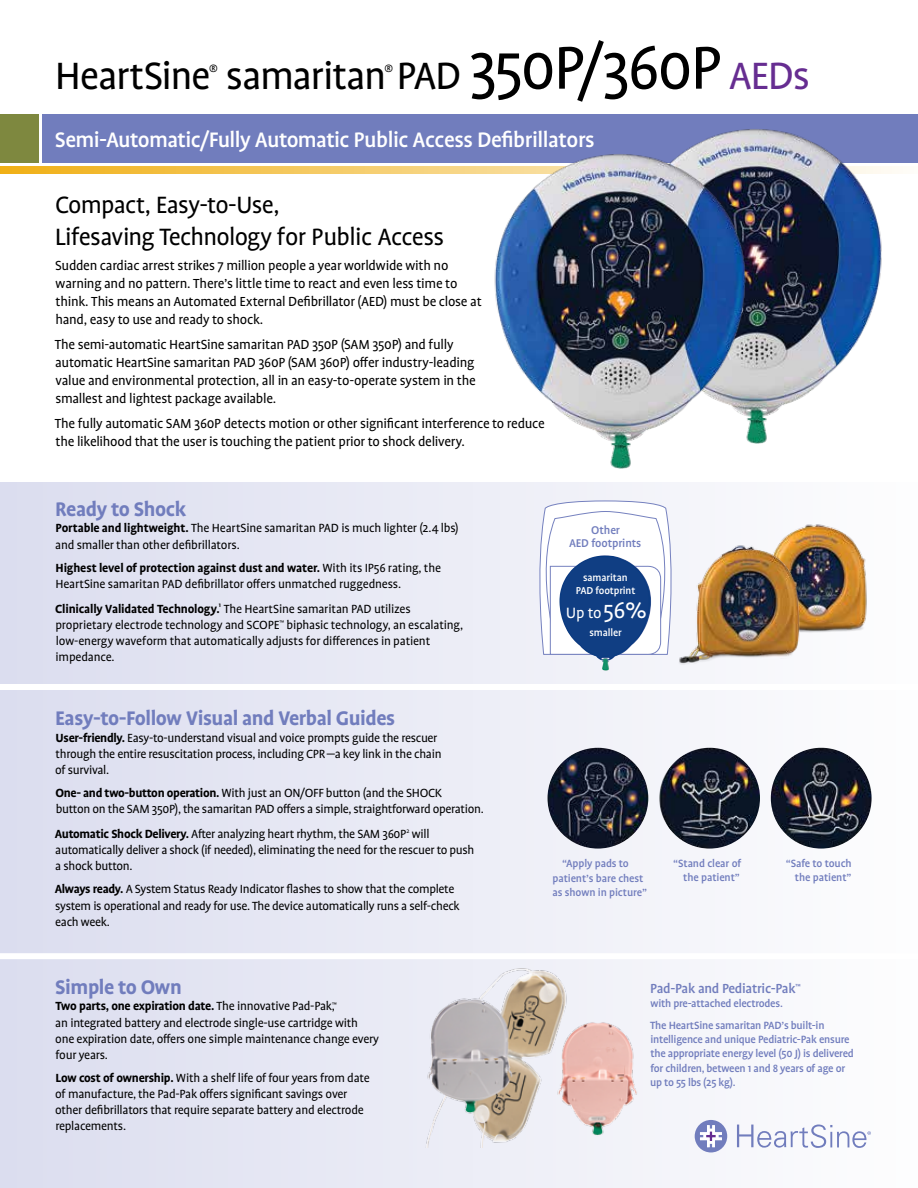
<style>
.page{position:relative;width:918px;height:1188px;background:#fff}
.page>*{position:absolute;margin:0;border:0;box-sizing:border-box;transform-origin:0 0}
.t1{font:69px "Profile OT";letter-spacing:-.04em;color:#000}
.t2{font:43.5px "Profile OT";letter-spacing:-.03em;color:#000}
.t3{font:27px/32.4px "Profile OT";letter-spacing:-.025em;color:#000}
.t4{font:500 24px "Profile OT";letter-spacing:-.02em;color:#fff}
.t5{font:700 22.5px "Profile OT";letter-spacing:-.02em;color:#717dbd}
.t6{font:17.1px "Profile OT";color:#fff}
.t7{font:15px/18px "Profile OT";letter-spacing:-.02em;color:#000}
.t8{font:500 15px "Profile OT";letter-spacing:-.02em;color:#717dbd}
.t9{font:13.5px/16.2px "Profile OT";letter-spacing:-.025em;color:#000}
.t10{font:500 12.9px/12.8px "Profile OT";letter-spacing:-.01em;color:#717dbd;text-align:center}
.t11{font:12.15px "Profile OT";color:#000}
.t12{font:500 12px/14.4px "Profile OT";letter-spacing:-.02em;color:#717dbd}
.t13{font:500 11.4px/12.6px "Profile OT";letter-spacing:-.01em;color:#fff;text-align:center}
.t14{font:500 6.75px "Profile OT";color:#717dbd}
.s1{font-size:43.5px}
.s2{font-size:43.5px;color:#662d91}
.s3{font-weight:700}
.s4{font-size:25.65px}
</style>
<div class="page">
<div style="left:0;top:482px;width:918px;height:706px;background:linear-gradient(to right,#dbddef,#fdfdfe)"></div>
<div style="left:0;top:684px;width:918px;height:6px;background:#fff"></div>
<div style="left:0;top:953px;width:918px;height:6px;background:#fff"></div>
<div style="left:43px;top:114px;width:875px;height:49px;background:#717dbd"></div>
<svg style="left:0;top:166px;width:459px;height:8px;background:#f3c24e"></svg>
<div style="left:0;top:114px;width:39px;height:49px;background:#7e883f"></div>
<img style="left:548px;top:748px;width:100px;height:101px;border-radius:50px">
<img style="left:659px;top:748px;width:101px;height:101px;border-radius:50px">
<img style="left:771px;top:748px;width:101px;height:101px;border-radius:50px">
<img style="left:747px;top:520px;width:123px;height:124px">
<img style="left:782px;top:131px;width:117px;height:274px">
<svg style="left:695px;top:1120px;width:32px;height:32px"></svg>
<svg style="left:737px;top:1125px;width:134px;height:23px"></svg>
<svg style="left:539px;top:500px;width:133px;height:155px"></svg>
<img style="left:559px;top:555px;width:92px;height:116px">
<img style="left:673px;top:539px;width:136px;height:138px">
<img style="left:459px;top:129px;width:323px;height:366px">
<img style="left:574px;top:1011px;width:75px;height:136px">
<img style="left:420px;top:965px;width:154px;height:182px">
<h1 class="t1" style="left:397px;top:32px;width:415px"><span class="s1">PAD</span> 350P/360P <span class="s2">AEDs</span></h1>
<h2 class="t2" style="left:55px;top:53px;width:333px">HeartSine samaritan</h2>
<p class="t11" style="left:209px;top:62px;width:10px">®</p>
<p class="t11" style="left:385px;top:62px;width:10px">®</p>
<h3 class="t4" style="left:55px;top:127px;width:541px">Semi-Automatic/Fully Automatic Public Access Defibrillators</h3>
<h3 class="t3" style="left:55px;top:190px;width:391px">Compact, Easy-to-Use,<br>Lifesaving Technology for Public Access</h3>
<p class="t7" style="left:55px;top:257px;width:428px">Sudden cardiac arrest strikes 7 million people a year worldwide with no warning and no pattern. There’s little time to react and even less time to think. This means an Automated External Defibrillator (AED) must be close at hand, easy to use and ready to shock.</p>
<p class="t7" style="left:55px;top:336px;width:423px">The semi-automatic HeartSine samaritan PAD 350P (SAM 350P) and fully automatic HeartSine samaritan PAD 360P (SAM 360P) offer industry-leading value and environmental protection, all in an easy-to-operate system in the smallest and lightest package available.</p>
<p class="t7" style="left:55px;top:415px;width:492px">The fully automatic SAM 360P detects motion or other significant interference to reduce the likelihood that the user is touching the patient prior to shock delivery.</p>
<h3 class="t5" style="left:55px;top:497px;width:133px">Ready to Shock</h3>
<p class="t9" style="left:55px;top:521px;width:405px"><span class="s3">Portable and lightweight.</span> The HeartSine samaritan PAD is much lighter (2.4 lbs) and smaller than other defibrillators.</p>
<p class="t9" style="left:55px;top:560px;width:387px"><span class="s3">Highest level of protection against dust and water.</span> With its IP56 rating, the<br>HeartSine samaritan PAD defibrillator offers unmatched ruggedness.</p>
<p class="t9" style="left:55px;top:601px;width:409px"><span class="s3">Clinically Validated Technology.</span><sup>1</sup> The HeartSine samaritan PAD utilizes proprietary electrode technology and SCOPE<sup>™</sup> biphasic technology, an escalating, low-energy waveform that automatically adjusts for differences in patient impedance.</p>
<h3 class="t5" style="left:55px;top:706px;width:342px">Easy-to-Follow Visual and Verbal Guides</h3>
<p class="t9" style="left:55px;top:730px;width:388px"><span class="s3">User-friendly.</span> Easy-to-understand visual and voice prompts guide the rescuer through the entire resuscitation process, including CPR—a key link in the chain of survival.</p>
<p class="t9" style="left:55px;top:786px;width:430px"><span class="s3">One- and two-button operation.</span> With just an ON/OFF button (and the SHOCK<br>button on the SAM 350P), the samaritan PAD offers a simple, straightforward operation.</p>
<p class="t9" style="left:55px;top:826px;width:421px"><span class="s3">Automatic Shock Delivery.</span> After analyzing heart rhythm, the SAM 360P<sup>2</sup> will automatically deliver a shock (if needed), eliminating the need for the rescuer to push a shock button.</p>
<p class="t9" style="left:55px;top:882px;width:407px"><span class="s3">Always ready.</span> A System Status Ready Indicator flashes to show that the complete system is operational and ready for use. The device automatically runs a self-check each week.</p>
<p class="t10" style="left:569px;top:524px;width:74px">Other<br>AED footprints</p>
<p class="t13" style="left:576px;top:572px;width:61px">samaritan<br>PAD footprint</p>
<p class="t6" style="left:566px;top:604px;width:83px">Up to <span class="s4">56%</span></p>
<p class="t13" style="left:589px;top:627px;width:34px">smaller</p>
<p class="t12" style="left:552px;top:857px;width:96px;text-indent:10px">“Apply pads to patient’s bare chest as shown in picture”</p>
<p class="t12" style="left:673px;top:857px;width:70px;text-align:right">“Stand clear of the patient”</p>
<p class="t12" style="left:786px;top:857px;width:67px;text-align:right">“Safe to touch the patient”</p>
<h3 class="t5" style="left:55px;top:975px;width:128px">Simple to Own</h3>
<p class="t9" style="left:55px;top:999px;width:325px"><span class="s3">Two parts, one expiration date.</span> The innovative Pad-Pak,<sup>™<br></sup>an integrated battery and electrode single-use cartridge with one expiration date, offers one simple maintenance change every four years.</p>
<p class="t9" style="left:55px;top:1070px;width:316px"><span class="s3">Low cost of ownership.</span> With a shelf life of four years from date of manufacture, the Pad-Pak offers significant savings over other defibrillators that require separate battery and electrode replacements.</p>
<p class="t8" style="left:650px;top:981px;width:147px">Pad-Pak and Pediatric-Pak</p>
<p class="t14" style="left:795px;top:982px;width:7px">™</p>
<p class="t12" style="left:650px;top:994px;width:176px;line-height:21.1px">with pre-attached electrodes.<br>The HeartSine samaritan PAD’s built-in</p>
<p class="t12" style="left:650px;top:1033px;width:205px">intelligence and unique Pediatric-Pak ensure the appropriate energy level (50 J) is delivered for children, between 1 and 8 years of age or up to 55 lbs (25 kg).</p>
</div>
